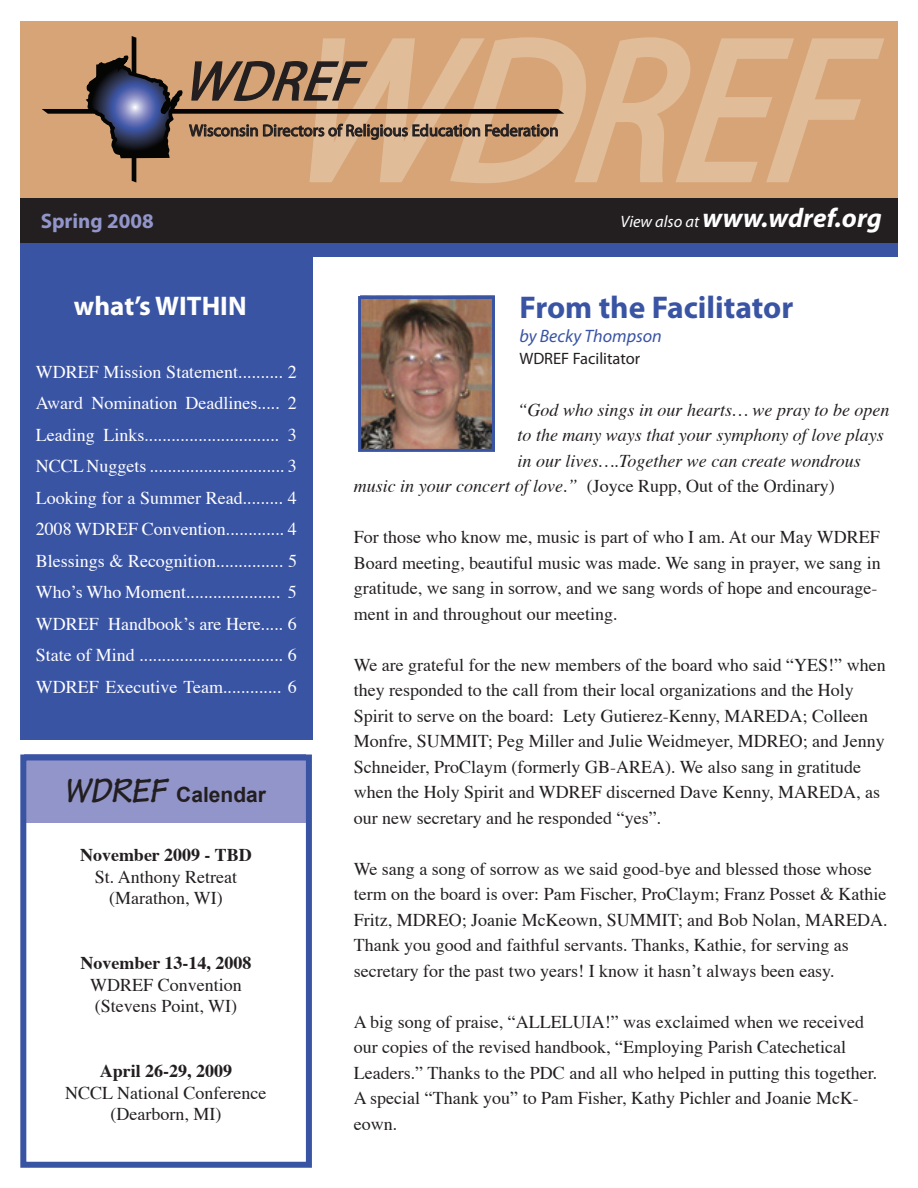
<style>
.page{position:relative;width:918px;height:1188px;background:#fff}
.page>*{position:absolute;margin:0;border:0;box-sizing:border-box;transform-origin:0 0}
.t1{font:italic 204.6px "Myriad Pro";color:#e0bc98;scale:.94 1}
.t2{font:italic 56.1px "Myriad";color:#231f20}
.t3{font:700 31.5px "Myriad Pro";color:#3a54a4}
.t4{font:italic 700 27px "Myriad Pro";color:#fff}
.t5{font:700 27px "Myriad Pro";color:#fff}
.t6{font:700 21px "Arial";color:#231f20}
.t7{font:700 21px "Myriad Pro";color:#9195c9}
.t8{font:18px/25.5px "Times";color:#231f20}
.t9{font:18px/31.5px "Times";color:#fff;text-align:justify}
.t10{font:italic 18px "Times";color:#231f20}
.t11{font:700 18px "Times";color:#231f20}
.t12{font:italic 18px "Myriad Pro";color:#3a54a4}
.t13{font:16.5px "Myriad";color:#231f20}
.t14{font:16.5px "Myriad Pro";color:#231f20}
.s1{font-weight:400;font-size:16.5px}
.s2{font-family:"Tekton Pro";font-style:italic;font-size:36px}
.s3{font-style:italic}
</style>
<div class="page">
<div style="left:24px;top:754px;width:282px;height:70px;background:#9195c9"></div>
<div style="left:20px;top:218px;width:878px;height:39px;background:#3a54a4"></div>
<div style="left:20px;top:754px;width:292px;height:414px;border:6px solid #3a54a4"></div>
<div style="left:20px;top:227px;width:293px;height:513px;background:#3a54a4"></div>
<div style="left:20px;top:21px;width:878px;height:189px;background:#d6a476"></div>
<div style="left:20px;top:198px;width:878px;height:45px;background:#231f20"></div>
<svg style="left:42px;top:36px;width:842px;height:147px"></svg>
<img style="left:360px;top:295px;width:135px;height:153px">
<div style="left:358px;top:296px;width:137px;height:156px;border:3px solid #3a54a4"></div>
<p class="t7" style="left:41px;top:208px;width:115px">Spring 2008</p>
<h1 class="t1" style="left:288px;top:-16px;width:604px">WDREF</h1>
<h3 class="t4" style="left:621px;top:201px;width:263px"><span class="s1">View also at</span> www.wdref.org</h3>
<h2 class="t2" style="left:182px;top:53px;width:197px">WDREF</h2>
<p class="t13" style="left:189px;top:122px;width:371px">Wisconsin Directors of Religious Education Federation</p>
<h3 class="t5" style="left:74px;top:289px;width:174px">what’s WITHIN</h3>
<p class="t9" style="left:36px;top:354px;width:263px">WDREF Mission Statement.......... 2<br>Award Nomination Deadlines..... 2<br>Leading Links.............................. 3<br>NCCL Nuggets .............................. 3<br>Looking for a Summer Read......... 4<br>2008 WDREF Convention............. 4<br>Blessings &amp; Recognition............... 5<br>Who’s Who Moment..................... 5<br>WDREF Handbook’s are Here..... 6<br>State of Mind ................................ 6<br>WDREF Executive Team............. 6</p>
<p class="t6" style="left:64px;top:781px;width:204px"><span class="s2">WDREF</span> Calendar</p>
<p class="t11" style="left:80px;top:838px;width:173px">November 2009 - TBD</p>
<p class="t8" style="left:95px;top:864px;width:144px;line-height:21.6px;text-align:center">St. Anthony Retreat (Marathon, WI)</p>
<p class="t11" style="left:80px;top:946px;width:173px">November 13-14, 2008</p>
<p class="t8" style="left:90px;top:972px;width:153px;line-height:21.6px">WDREF Convention (Stevens Point, WI)</p>
<p class="t11" style="left:100px;top:1054px;width:134px">April 26-29, 2009</p>
<p class="t8" style="left:65px;top:1080px;width:203px;line-height:21.6px;text-align:center">NCCL National Conference (Dearborn, MI)</p>
<h3 class="t3" style="left:519px;top:286px;width:275px">From the Facilitator</h3>
<p class="t12" style="left:519px;top:324px;width:144px">by Becky Thompson</p>
<p class="t14" style="left:519px;top:348px;width:122px">WDREF Facilitator</p>
<p class="t10" style="left:518px;top:393px;width:374px">“God who sings in our hearts… we pray to be open</p>
<p class="t10" style="left:518px;top:419px;width:368px">to the many ways that your symphony of love plays</p>
<p class="t10" style="left:518px;top:444px;width:345px">in our lives….Together we can create wondrous</p>
<p class="t8" style="left:354px;top:472px;width:482px"><span class="s3">music in your concert of love.”</span> (Joyce Rupp, Out of the Ordinary)</p>
<p class="t8" style="left:354px;top:523px;width:528px">For those who know me, music is part of who I am. At our May WDREF Board meeting, beautiful music was made. We sang in prayer, we sang in gratitude, we sang in sorrow, and we sang words of hope and encourage&shy;ment in and throughout our meeting.</p>
<p class="t8" style="left:354px;top:650px;width:533px">We are grateful for the new members of the board who said “YES!” when they responded to the call from their local organizations and the Holy Spirit to serve on the board: Lety Gutierez-Kenny, MAREDA; Colleen Monfre, SUMMIT; Peg Miller and Julie Weidmeyer, MDREO; and Jenny Schneider, ProClaym (formerly GB-AREA). We also sang in gratitude when the Holy Spirit and WDREF discerned Dave Kenny, MAREDA, as our new secretary and he responded “yes”.</p>
<p class="t8" style="left:354px;top:854px;width:535px">We sang a song of sorrow as we said good-bye and blessed those whose term on the board is over: Pam Fischer, ProClaym; Franz Posset &amp; Kathie Fritz, MDREO; Joanie McKeown, SUMMIT; and Bob Nolan, MAREDA.<br>Thank you good and faithful servants. Thanks, Kathie, for serving as secretary for the past two years! I know it hasn’t always been easy.</p>
<p class="t8" style="left:354px;top:1007px;width:525px">A big song of praise, “ALLELUIA!” was exclaimed when we received our copies of the revised handbook, “Employing Parish Catechetical Leaders.” Thanks to the PDC and all who helped in putting this together.<br>A special “Thank you” to Pam Fisher, Kathy Pichler and Joanie McK&shy;eown.</p>
</div>
